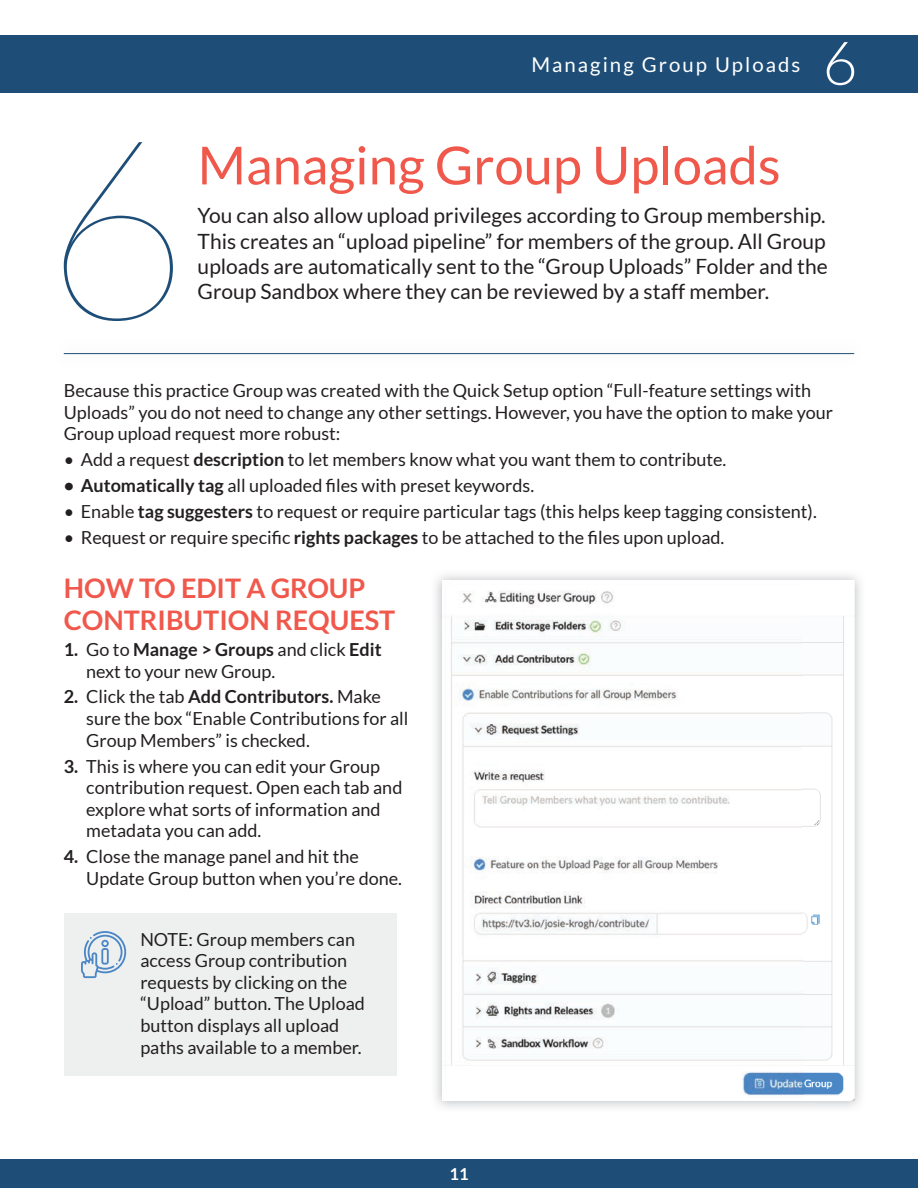
<style>
.page{position:relative;width:918px;height:1188px;background:#fff}
.page>*{position:absolute;margin:0;border:0;box-sizing:border-box;transform-origin:0 0}
.t1{font:52.5px "Lato";color:#f0584c}
.t2{font:700 27px/32.4px "Lato";color:#f0584c}
.t3{font:21px/25.2px "Lato";color:#231f20;text-align:justify}
.t4{font:20.4px "Lato";letter-spacing:.1em;color:#fff}
.t5{font:18px/21.6px "Lato";color:#231f20}
.t6{font:700 16.5px "Lato";color:#fff}
.s1{font-weight:700}
</style>
<div class="page">
<div style="left:0;top:1160px;width:918px;height:28px;background:#1e4e77"></div>
<hr style="left:64px;top:353px;width:790px;height:1px;background:#1e4e77">
<div style="left:0;top:35px;width:918px;height:58px;background:#1e4e77"></div>
<img style="left:435px;top:575px;width:426px;height:43px">
<img style="left:818px;top:618px;width:43px;height:490px">
<img style="left:442px;top:581px;width:412px;height:520px">
<div style="left:64px;top:913px;width:332px;height:162px;background:#eef0f0"></div>
<svg style="left:81px;top:931px;width:45px;height:47px"></svg>
<svg style="left:64px;top:142px;width:109px;height:179px"></svg>
<svg style="left:827px;top:42px;width:27px;height:43px"></svg>
<p class="t4" style="left:531px;top:53px;width:271px">Managing Group Uploads</p>
<h1 class="t1" style="left:198px;top:136px;width:585px">Managing Group Uploads</h1>
<p class="t3" style="left:198px;top:203px;width:632px">You can also allow upload privileges according to Group membership.<br>This creates an “upload pipeline” for members of the group. All Group uploads are automatically sent to the “Group Uploads” Folder and the Group Sandbox where they can be reviewed by a staff member.</p>
<p class="t5" style="left:64px;top:380px;width:771px">Because this practice Group was created with the Quick Setup option “Full-feature settings with<br>Uploads” you do not need to change any other settings. However, you have the option to make your<br>Group upload request more robust:</p>
<p class="t5" style="left:64px;top:449px;width:664px">• Add a request <span class="s1">description</span> to let members know what you want them to contribute.</p>
<p class="t5" style="left:64px;top:475px;width:472px"><span class="s1">• Automatically tag</span> all uploaded files with preset keywords.</p>
<p class="t5" style="left:64px;top:501px;width:755px">• Enable <span class="s1">tag suggesters</span> to request or require particular tags (this helps keep tagging consistent).</p>
<p class="t5" style="left:64px;top:526px;width:662px">• Request or require specific <span class="s1">rights packages</span> to be attached to the files upon upload.</p>
<h2 class="t2" style="left:64px;top:571px;width:333px">HOW TO EDIT A GROUP<br>CONTRIBUTION REQUEST</h2>
<p class="t5" style="left:86px;top:639px;width:297px;text-indent:-22px"><span class="s1">1.</span> Go to <span class="s1">Manage &gt; Groups</span> and click <span class="s1">Edit </span>next to your new Group.</p>
<p class="t5" style="left:86px;top:686px;width:324px;text-indent:-22px"><span class="s1">2.</span> Click the tab <span class="s1">Add Contributors.</span> Make sure the box “Enable Contributions for all<br>Group Members” is checked.</p>
<p class="t5" style="left:86px;top:755px;width:318px;text-indent:-22px"><span class="s1">3.</span> This is where you can edit your Group contribution request. Open each tab and explore what sorts of information and metadata you can add.</p>
<p class="t5" style="left:86px;top:846px;width:317px;text-indent:-22px"><span class="s1">4.</span> Close the manage panel and hit the<br>Update Group button when you’re done.</p>
<p class="t5" style="left:140px;top:928px;width:226px">NOTE: Group members can access Group contribution requests by clicking on the “Upload” button. The Upload button displays all upload paths available to a member.</p>
<p class="t6" style="left:449px;top:1164px;width:21px">11</p>
</div>
